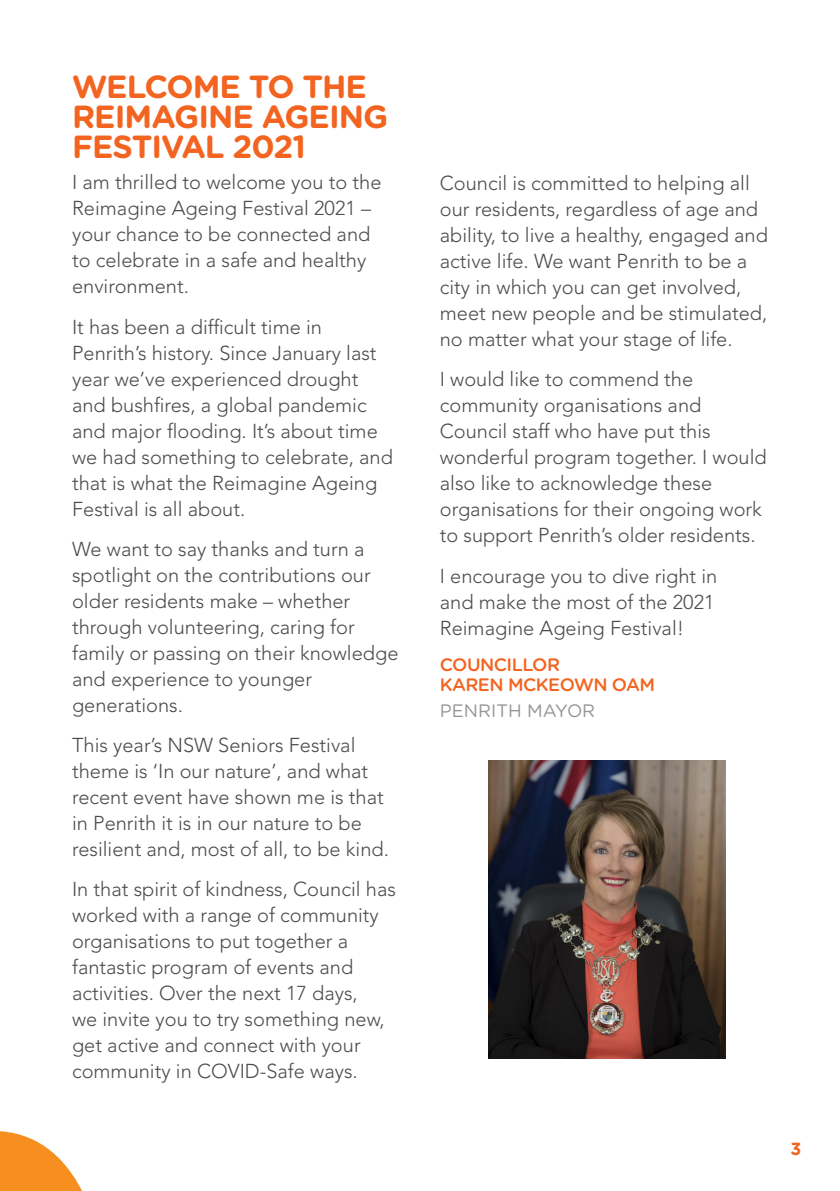
<style>
.page{position:relative;width:840px;height:1191px;background:#fff}
.page>*{position:absolute;margin:0;border:0;box-sizing:border-box;transform-origin:0 0}
.HEADING{font:700 32px/30px "Gotham Rounded";letter-spacing:-.03em;color:#f36421}
.Body_copy{font:300 20px/26px "Avenir LT Std";color:#4b4c4d}
.Body_copy-2{font:500 18px/20px "Gotham Rounded";letter-spacing:-.03em;color:#f36421}
.Body_copy-3{font:18px "Gotham Rounded";color:#939598}
.t1{font:700 17.6px "Gotham Rounded";color:#f36421}
</style>
<div class="page">
<svg style="left:0;top:1131px;width:82px;height:60px"></svg>
<img style="left:488px;top:760px;width:237px;height:298px">
<p class="HEADING" style="left:72px;top:70px;width:317px">WELCOME TO THE<br>REIMAGINE AGEING<br>FESTIVAL 2021</p>
<h1 class="Body_copy" style="left:72px;top:169px;width:311px">I am thrilled to welcome you to the<br>Reimagine Ageing Festival 2021 – your chance to be connected and to celebrate in a safe and healthy environment.</h1>
<h1 class="Body_copy" style="left:72px;top:314px;width:322px">It has been a difficult time in<br>Penrith’s history. Since January last year we’ve experienced drought and bushfires, a global pandemic and major flooding. It’s about time we had something to celebrate, and that is what the Reimagine Ageing<br>Festival is all about.</h1>
<h1 class="Body_copy" style="left:72px;top:536px;width:328px">We want to say thanks and turn a spotlight on the contributions our older residents make – whether through volunteering, caring for family or passing on their knowledge and experience to younger generations.</h1>
<h1 class="Body_copy" style="left:72px;top:732px;width:318px">This year’s NSW Seniors Festival theme is ‘In our nature’, and what recent event have shown me is that in Penrith it is in our nature to be resilient and, most of all, to be kind.</h1>
<h1 class="Body_copy" style="left:72px;top:876px;width:325px">In that spirit of kindness, Council has worked with a range of community organisations to put together a fantastic program of events and activities. Over the next 17 days,<br>we invite you to try something new, get active and connect with your community in COVID-Safe ways.</h1>
<h1 class="Body_copy" style="left:439px;top:170px;width:329px">Council is committed to helping all our residents, regardless of age and ability, to live a healthy, engaged and active life. We want Penrith to be a city in which you can get involved, meet new people and be stimulated, no matter what your stage of life.</h1>
<h1 class="Body_copy" style="left:439px;top:366px;width:328px">I would like to commend the community organisations and<br>Council staff who have put this wonderful program together. I would also like to acknowledge these organisations for their ongoing work to support Penrith’s older residents.</h1>
<h1 class="Body_copy" style="left:439px;top:563px;width:279px">I encourage you to dive right in and make the most of the 2021<br>Reimagine Ageing Festival!</h1>
<h1 class="Body_copy-2" style="left:439px;top:653px;width:217px">COUNCILLOR<br>KAREN MCKEOWN OAM</h1>
<h1 class="Body_copy-3" style="left:439px;top:698px;width:157px">PENRITH MAYOR</h1>
<p class="t1" style="left:789px;top:1135px;width:12px">3</p>
</div>
